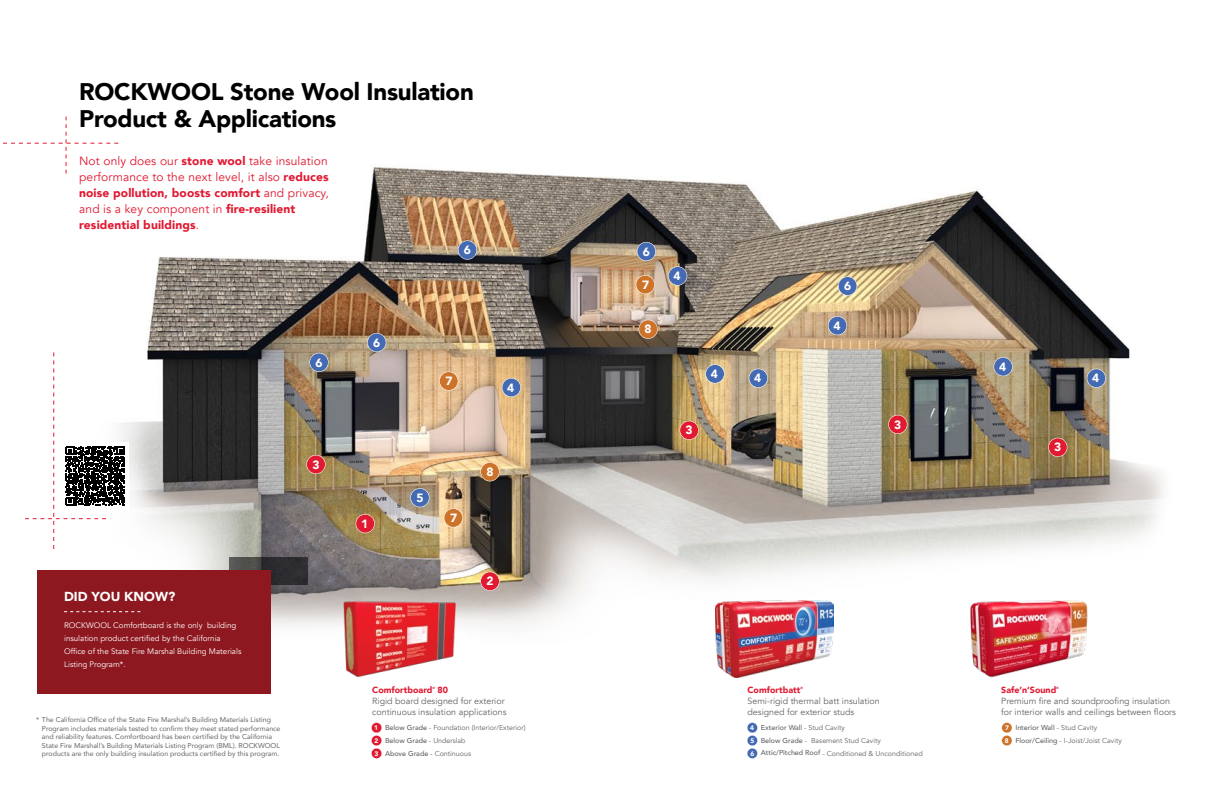
<style>
.page{position:relative;width:1224px;height:792px;background:#fff}
.page>*{position:absolute;margin:0;border:0;box-sizing:border-box;transform-origin:0 0}
.t1{font:900 24px/27px "Avenir";letter-spacing:-.01em;color:#000}
.t2{font:900 13px "Avenir";color:#fff}
.t3{font:12px/16px "Avenir";letter-spacing:.01em;color:#e11931}
.t4{font:900 12px "Avenir";color:#fff}
.t5{font:8.9px/10.7px "Avenir";color:#636466}
.t6{font:900 8.9px "Avenir";color:#e11931}
.t7{font:8px/13px "Avenir";color:#fff}
.t8{font:7.1px/12.8px "Avenir";color:#636466}
.t9{font:7px/8.4px "Avenir";color:#636466}
.t10{font:900 3.1px "Avenir";color:#e11931}
.s1{font-weight:900}
.s2{font-weight:900;font-size:6.6px;color:#fff}
.s3{font-weight:500}
</style>
<div class="page">
<img style="left:118px;top:143px;width:1046px;height:502px">
<svg style="left:480px;top:462px;width:20px;height:19px"></svg>
<svg style="left:1048px;top:438px;width:19px;height:19px"></svg>
<svg style="left:502px;top:378px;width:19px;height:19px"></svg>
<svg style="left:439px;top:372px;width:19px;height:19px"></svg>
<svg style="left:636px;top:275px;width:19px;height:19px"></svg>
<svg style="left:444px;top:508px;width:19px;height:19px"></svg>
<svg style="left:668px;top:266px;width:19px;height:20px"></svg>
<svg style="left:828px;top:316px;width:19px;height:19px"></svg>
<svg style="left:749px;top:369px;width:19px;height:19px"></svg>
<svg style="left:994px;top:357px;width:19px;height:19px"></svg>
<svg style="left:1087px;top:369px;width:19px;height:19px"></svg>
<svg style="left:705px;top:364px;width:20px;height:19px"></svg>
<svg style="left:637px;top:242px;width:19px;height:19px"></svg>
<svg style="left:838px;top:276px;width:19px;height:20px"></svg>
<svg style="left:639px;top:320px;width:19px;height:19px"></svg>
<svg style="left:356px;top:514px;width:19px;height:19px"></svg>
<svg style="left:410px;top:488px;width:19px;height:19px"></svg>
<svg style="left:480px;top:572px;width:20px;height:19px"></svg>
<svg style="left:309px;top:353px;width:20px;height:19px"></svg>
<svg style="left:367px;top:333px;width:19px;height:19px"></svg>
<svg style="left:458px;top:240px;width:19px;height:20px"></svg>
<svg style="left:371px;top:722px;width:11px;height:37px"></svg>
<img style="left:343px;top:599px;width:113px;height:79px">
<img style="left:969px;top:599px;width:118px;height:79px">
<svg style="left:1002px;top:722px;width:10px;height:24px"></svg>
<svg style="left:747px;top:722px;width:11px;height:37px"></svg>
<img style="left:716px;top:600px;width:118px;height:78px">
<svg style="left:3px;top:117px;width:115px;height:57px"></svg>
<svg style="left:888px;top:415px;width:19px;height:19px"></svg>
<svg style="left:680px;top:421px;width:19px;height:19px"></svg>
<svg style="left:306px;top:455px;width:20px;height:19px"></svg>
<div style="left:62px;top:442px;width:67px;height:67px;background:#fff"></div>
<svg style="left:25px;top:352px;width:100px;height:197px"></svg>
<svg style="left:229px;top:557px;width:78px;height:28px;background:#363537"></svg>
<div style="left:37px;top:570px;width:234px;height:124px;background:#8d181f"></div>
<svg style="left:64px;top:611px;width:76px;height:1px"></svg>
<h1 class="t1" style="left:79px;top:77px;width:396px">ROCKWOOL Stone Wool Insulation<br>Product &amp; Applications</h1>
<h3 class="t3" style="left:79px;top:153px;width:251px">Not only does our <span class="s1">stone wool</span> take insulation performance to the next level, it also <span class="s1">reduces noise pollution, boosts comfort</span> and privacy, and is a key component in <span class="s1">fire-resilient residential buildings</span>.</h3>
<h3 class="t4" style="left:315px;top:352px;width:9px">6</h3>
<h3 class="t4" style="left:312px;top:454px;width:9px">3</h3>
<h2 class="t2" style="left:64px;top:586px;width:113px">DID YOU KNOW?</h2>
<p class="t7" style="left:64px;top:619px;width:179px">ROCKWOOL Comfortboard is the only building insulation product certified by the California Office of the State Fire Marshal Building Materials Listing Program*.</p>
<p class="t9" style="left:42px;top:716px;width:240px;text-indent:-6px">* The California Office of the State Fire Marshal’s Building Materials Listing Program includes materials tested to confirm they meet stated performance and reliability features. Comfortboard has been certified by the California State Fire Marshall’s Building Materials Listing Program (BML). ROCKWOOL products are the only building insulation products certified by this program.</p>
<h3 class="t4" style="left:373px;top:332px;width:9px">6</h3>
<h3 class="t4" style="left:361px;top:513px;width:9px">1</h3>
<h3 class="t4" style="left:464px;top:240px;width:9px">6</h3>
<h3 class="t4" style="left:445px;top:371px;width:9px">7</h3>
<h3 class="t4" style="left:507px;top:377px;width:9px">4</h3>
<h3 class="t4" style="left:416px;top:487px;width:9px">5</h3>
<h3 class="t4" style="left:450px;top:508px;width:9px">7</h3>
<h3 class="t4" style="left:486px;top:462px;width:9px">8</h3>
<h3 class="t4" style="left:486px;top:571px;width:9px">2</h3>
<p class="t6" style="left:372px;top:682px;width:62px">Comfortboard</p>
<p class="t10" style="left:432px;top:685px;width:4px">®</p>
<p class="t6" style="left:438px;top:682px;width:12px">80</p>
<p class="t5" style="left:372px;top:696px;width:136px">Rigid board designed for exterior continuous insulation applications</p>
<p class="t8" style="left:374px;top:722px;width:153px"><span class="s2">1</span> <span class="s3">Below Grade</span> - Foundation (Interior/Exterior)<br><span class="s2">2</span> <span class="s3">Below Grade</span> - Underslab<br><span class="s2">3</span> <span class="s3">Above Grade</span> - Continuous</p>
<h3 class="t4" style="left:643px;top:241px;width:9px">6</h3>
<h3 class="t4" style="left:642px;top:274px;width:9px">7</h3>
<h3 class="t4" style="left:645px;top:319px;width:9px">8</h3>
<h3 class="t4" style="left:674px;top:266px;width:9px">4</h3>
<h3 class="t4" style="left:711px;top:364px;width:9px">4</h3>
<h3 class="t4" style="left:686px;top:420px;width:9px">3</h3>
<h3 class="t4" style="left:754px;top:368px;width:9px">4</h3>
<h3 class="t4" style="left:844px;top:276px;width:9px">6</h3>
<h3 class="t4" style="left:833px;top:315px;width:9px">4</h3>
<h3 class="t4" style="left:894px;top:414px;width:9px">3</h3>
<h3 class="t4" style="left:999px;top:356px;width:9px">4</h3>
<h3 class="t4" style="left:1054px;top:437px;width:9px">3</h3>
<h3 class="t4" style="left:1092px;top:368px;width:9px">4</h3>
<p class="t6" style="left:747px;top:682px;width:54px">Comfortbatt</p>
<p class="t10" style="left:800px;top:685px;width:4px">®</p>
<p class="t5" style="left:747px;top:696px;width:134px">Semi-rigid thermal batt insulation designed for exterior studs</p>
<p class="t8" style="left:750px;top:722px;width:174px"><span class="s2">4</span> <span class="s3">Exterior Wall</span> - Stud Cavity<br><span class="s2">5</span> <span class="s3">Below Grade</span> - Basement Stud Cavity<br><span class="s2">6</span> <span class="s3">Attic/Pitched Roof</span> - Conditioned &amp; Unconditioned</p>
<p class="t6" style="left:1001px;top:682px;width:57px">Safe’n’Sound</p>
<p class="t10" style="left:1056px;top:685px;width:4px">®</p>
<p class="t5" style="left:1001px;top:696px;width:176px">Premium fire and soundproofing insulation for interior walls and ceilings between floors</p>
<p class="t8" style="left:1005px;top:722px;width:118px"><span class="s2">7</span> <span class="s3">Interior Wall</span> - Stud Cavity<br><span class="s2">8</span> <span class="s3">Floor/Ceiling</span> - I-Joist/Joist Cavity</p>
</div>
